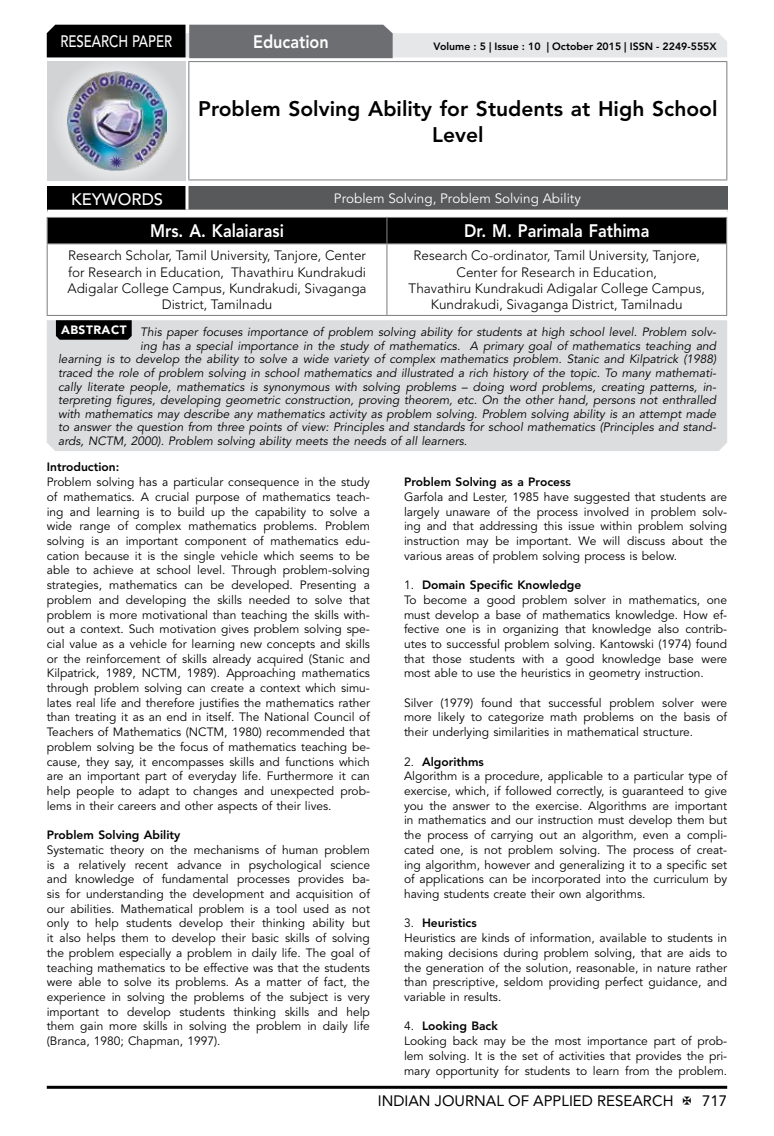
<style>
.page{position:relative;width:774px;height:1136px;background:#fff}
.page>*{position:absolute;margin:0;border:0;box-sizing:border-box;transform-origin:0 0}
.t1{font:800 21px/26.2px "Avenir LT Std";color:#000;text-align:center}
.t2{font:800 18px "Avenir LT Std";color:#fff;scale:.9 1}
.t3{font:500 16.5px "Avenir LT Std";color:#fff;scale:.8 1}
.t4{font:500 16.5px "Avenir LT Std";color:#fff}
.t5{font:15px "Avenir LT Std";color:#000}
.t6{font:300 13.5px/16.2px "Avenir LT Std";color:#000;text-align:center}
.t7{font:13.5px "Avenir LT Std";color:#fff}
.t8{font:12px/14.7px "Avenir LT Std";color:#000;text-align:justify}
.t9{font:italic 12px "Avenir LT Std";color:#000}
.t10{font:800 12px "Avenir LT Std";color:#000}
.t11{font:800 10.5px "Avenir LT Std";color:#000}
.s1{font-weight:800}
</style>
<div class="page">
<hr style="left:47px;top:1085px;width:680px;height:3px;background:#000">
<div style="left:48px;top:62px;width:137px;height:118px;background:linear-gradient(to right,#d9dadb,#d9dadb)"></div>
<img style="left:68px;top:71px;width:99px;height:100px">
<svg style="left:47px;top:25px;width:680px;height:33px;background:#979899"></svg>
<hr style="left:188px;top:61px;width:539px;height:1px;background:#808285">
<hr style="left:188px;top:62px;width:1px;height:117px;background:#808285">
<hr style="left:726px;top:62px;width:1px;height:117px;background:#808285">
<hr style="left:188px;top:179px;width:539px;height:1px;background:#808285">
<div style="left:47px;top:217px;width:680px;height:26px;background:#000"></div>
<hr style="left:47px;top:243px;width:340px;height:1px;background:#808285">
<hr style="left:47px;top:244px;width:1px;height:71px;background:#808285">
<hr style="left:387px;top:243px;width:340px;height:1px;background:#808285">
<hr style="left:386px;top:244px;width:1px;height:71px;background:#808285">
<hr style="left:726px;top:244px;width:1px;height:71px;background:#808285">
<hr style="left:47px;top:315px;width:340px;height:1px;background:#808285">
<hr style="left:387px;top:315px;width:340px;height:1px;background:#808285">
<div style="left:47px;top:186px;width:140px;height:25px;background:#000"></div>
<div style="left:187px;top:186px;width:541px;height:25px;background:#58595b"></div>
<hr style="left:185px;top:186px;width:3px;height:24px;background:#fff">
<hr style="left:47px;top:210px;width:140px;height:3px;background:#fff">
<hr style="left:187px;top:210px;width:541px;height:3px;background:#fff">
<div style="left:47px;top:320px;width:680px;height:131px;background:#dcddde"></div>
<svg style="left:56px;top:320px;width:76px;height:20px;background:#080808"></svg>
<h3 class="t3" style="left:60px;top:32px;width:139px">RESEARCH PAPER</h3>
<h2 class="t2" style="left:253px;top:31px;width:86px">Education</h2>
<p class="t11" style="left:434px;top:41px;width:284px">Volume : 5 | Issue : 10 | October 2015 | ISSN - 2249-555X</p>
<h1 class="t1" style="left:198px;top:95px;width:521px">Problem Solving Ability for Students at High School<br>Level</h1>
<h3 class="t4" style="left:71px;top:189px;width:94px">KEYWORDS</h3>
<p class="t7" style="left:334px;top:190px;width:248px">Problem Solving, Problem Solving Ability</p>
<h2 class="t2" style="left:150px;top:220px;width:150px">Mrs. A. Kalaiarasi</h2>
<h2 class="t2" style="left:464px;top:220px;width:207px">Dr. M. Parimala Fathima</h2>
<p class="t6" style="left:67px;top:248px;width:301px">Research Scholar, Tamil University, Tanjore, Center for Research in Education, Thavathiru Kundrakudi Adigalar College Campus, Kundrakudi, Sivaganga District, Tamilnadu</p>
<p class="t6" style="left:409px;top:248px;width:298px">Research Co-ordinator, Tamil University, Tanjore, Center for Research in Education,<br>Thavathiru Kundrakudi Adigalar College Campus, Kundrakudi, Sivaganga District, Tamilnadu</p>
<p class="t9" style="left:61px;top:325px;width:657px"><sup>ABSTRACT</sup> This paper focuses importance of problem solving ability for students at high school level. Problem solv-</p>
<p class="t9" style="left:140px;top:339px;width:577px">ing has a special importance in the study of mathematics. A primary goal of mathematics teaching and</p>
<p class="t9" style="left:58px;top:352px;width:660px">learning is to develop the ability to solve a wide variety of complex mathematics problem. Stanic and Kilpatrick (1988)</p>
<p class="t9" style="left:58px;top:366px;width:660px">traced the role of problem solving in school mathematics and illustrated a rich history of the topic. To many mathemati-</p>
<p class="t9" style="left:58px;top:379px;width:660px">cally literate people, mathematics is synonymous with solving problems – doing word problems, creating patterns, in-</p>
<p class="t9" style="left:58px;top:393px;width:660px">terpreting figures, developing geometric construction, proving theorem, etc. On the other hand, persons not enthralled</p>
<p class="t9" style="left:58px;top:406px;width:660px">with mathematics may describe any mathematics activity as problem solving. Problem solving ability is an attempt made</p>
<p class="t9" style="left:58px;top:420px;width:659px">to answer the question from three points of view: Principles and standards for school mathematics (Principles and stand-</p>
<p class="t9" style="left:58px;top:433px;width:410px">ards, NCTM, 2000). Problem solving ability meets the needs of all learners.</p>
<p class="t10" style="left:47px;top:460px;width:74px">Introduction:</p>
<p class="t8" style="left:47px;top:475px;width:325px">Problem solving has a particular consequence in the study of mathematics. A crucial purpose of mathematics teach&shy;ing and learning is to build up the capability to solve a wide range of complex mathematics problems. Problem solving is an important component of mathematics edu&shy;cation because it is the single vehicle which seems to be able to achieve at school level. Through problem-solving strategies, mathematics can be developed. Presenting a problem and developing the skills needed to solve that problem is more motivational than teaching the skills with&shy;out a context. Such motivation gives problem solving spe&shy;cial value as a vehicle for learning new concepts and skills or the reinforcement of skills already acquired (Stanic and Kilpatrick, 1989, NCTM, 1989). Approaching mathematics through problem solving can create a context which simu&shy;lates real life and therefore justifies the mathematics rather than treating it as an end in itself. The National Council of Teachers of Mathematics (NCTM, 1980) recommended that problem solving be the focus of mathematics teaching be&shy;cause, they say, it encompasses skills and functions which are an important part of everyday life. Furthermore it can help people to adapt to changes and unexpected prob&shy;lems in their careers and other aspects of their lives.</p>
<p class="t10" style="left:47px;top:827px;width:135px">Problem Solving Ability</p>
<p class="t8" style="left:47px;top:842px;width:325px">Systematic theory on the mechanisms of human problem is a relatively recent advance in psychological science and knowledge of fundamental processes provides ba&shy;sis for understanding the development and acquisition of our abilities. Mathematical problem is a tool used as not only to help students develop their thinking ability but it also helps them to develop their basic skills of solving the problem especially a problem in daily life. The goal of teaching mathematics to be effective was that the students were able to solve its problems. As a matter of fact, the experience in solving the problems of the subject is very important to develop students thinking skills and help them gain more skills in solving the problem in daily life (Branca, 1980; Chapman, 1997).</p>
<p class="t10" style="left:404px;top:475px;width:168px">Problem Solving as a Process</p>
<p class="t8" style="left:404px;top:489px;width:325px">Garfola and Lester, 1985 have suggested that students are largely unaware of the process involved in problem solv&shy;ing and that addressing this issue within problem solving instruction may be important. We will discuss about the various areas of problem solving process is below.</p>
<p class="t8" style="left:404px;top:578px;width:325px;text-align:left">1. <span class="s1">Domain Specific Knowledge<br></span>To become a good problem solver in mathematics, one must develop a base of mathematics knowledge. How ef&shy;fective one is in organizing that knowledge also contrib&shy;utes to successful problem solving. Kantowski (1974) found that those students with a good knowledge base were most able to use the heuristics in geometry instruction.</p>
<p class="t8" style="left:404px;top:695px;width:325px">Silver (1979) found that successful problem solver were more likely to categorize math problems on the basis of their underlying similarities in mathematical structure.</p>
<p class="t8" style="left:404px;top:754px;width:325px;text-align:left">2. <span class="s1">Algorithms<br></span>Algorithm is a procedure, applicable to a particular type of exercise, which, if followed correctly, is guaranteed to give you the answer to the exercise. Algorithms are important in mathematics and our instruction must develop them but the process of carrying out an algorithm, even a compli&shy;cated one, is not problem solving. The process of creat&shy;ing algorithm, however and generalizing it to a specific set of applications can be incorporated into the curriculum by having students create their own algorithms.</p>
<p class="t8" style="left:404px;top:916px;width:325px;text-align:left">3. <span class="s1">Heuristics<br></span>Heuristics are kinds of information, available to students in making decisions during problem solving, that are aids to the generation of the solution, reasonable, in nature rather than prescriptive, seldom providing perfect guidance, and variable in results.</p>
<p class="t8" style="left:404px;top:1019px;width:325px;text-align:left">4. <span class="s1">Looking Back<br></span>Looking back may be the most importance part of prob&shy;lem solving. It is the set of activities that provides the pri&shy;mary opportunity for students to learn from the problem.</p>
<p class="t5" style="left:378px;top:1091px;width:297px">INDIAN JOURNAL OF APPLIED RESEARCH</p>
<p class="t5" style="left:702px;top:1091px;width:27px">717</p>
</div>
